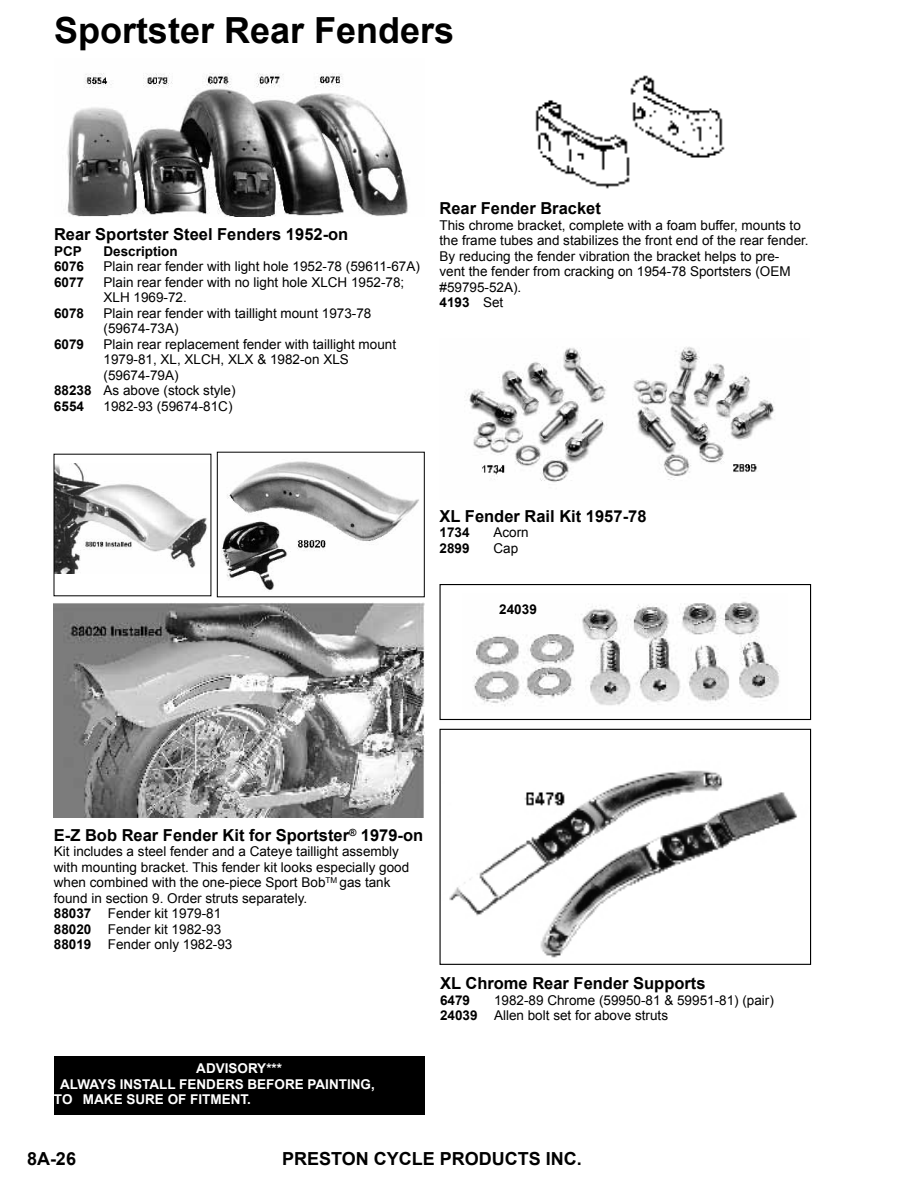
<style>
.page{position:relative;width:918px;height:1188px;background:#fff}
.page>*{position:absolute;margin:0;border:0;box-sizing:border-box;transform-origin:0 0}
.t1{font:700 36px "Arial";color:#000}
.t2{font:700 18px "Arial";color:#000}
.t3{font:700 16.5px "Arial";color:#000}
.t4{font:13.5px/15.6px "Arial";color:#000}
.t5{font:700 13.5px "Arial";color:#fff}
.t6{font:700 13.5px "Arial";color:#000}
.s1{font-weight:700}
</style>
<div class="page">
<div style="left:54px;top:1056px;width:370px;height:58px;background:#000"></div>
<img style="left:535px;top:75px;width:190px;height:114px">
<img style="left:221px;top:461px;width:198px;height:129px">
<img style="left:67px;top:73px;width:341px;height:144px">
<img style="left:56px;top:464px;width:152px;height:109px">
<div style="left:54px;top:454px;width:157px;height:142px;border:1px solid #000"></div>
<img style="left:464px;top:346px;width:311px;height:136px">
<img style="left:473px;top:601px;width:307px;height:105px">
<div style="left:440px;top:584px;width:371px;height:136px;border:1px solid #000"></div>
<img style="left:449px;top:770px;width:348px;height:188px">
<div style="left:440px;top:729px;width:371px;height:236px;border:1px solid #000"></div>
<img style="left:54px;top:603px;width:370px;height:214px">
<h1 class="t1" style="left:54px;top:7px;width:402px">Sportster Rear Fenders</h1>
<p class="t3" style="left:54px;top:223px;width:296px">Rear Sportster Steel Fenders 1952-on</p>
<p class="t6" style="left:54px;top:242px;width:29px">PCP</p>
<p class="t6" style="left:104px;top:242px;width:76px">Description</p>
<p class="t6" style="left:54px;top:257px;width:32px">6076</p>
<p class="t4" style="left:104px;top:259px;width:318px">Plain rear fender with light hole 1952-78 (59611-67A)</p>
<p class="t6" style="left:54px;top:273px;width:32px">6077</p>
<p class="t4" style="left:104px;top:274px;width:302px">Plain rear fender with no light hole XLCH 1952-78;<br>XLH 1969-72.</p>
<p class="t6" style="left:54px;top:304px;width:32px">6078</p>
<p class="t4" style="left:104px;top:305px;width:269px">Plain rear fender with taillight mount 1973-78 (59674-73A)</p>
<p class="t6" style="left:54px;top:335px;width:32px">6079</p>
<p class="t4" style="left:104px;top:336px;width:294px">Plain rear replacement fender with taillight mount</p>
<p class="t4" style="left:104px;top:352px;width:247px">1979-81, XL, XLCH, XLX &amp; 1982-on XLS</p>
<p class="t4" style="left:104px;top:367px;width:77px">(59674-79A)</p>
<p class="t4" style="left:54px;top:383px;width:183px"><span class="s1">88238</span> As above (stock style)</p>
<p class="t6" style="left:54px;top:397px;width:32px">6554</p>
<p class="t4" style="left:104px;top:399px;width:131px">1982-93 (59674-81C)</p>
<p class="t3" style="left:440px;top:197px;width:163px">Rear Fender Bracket</p>
<p class="t4" style="left:440px;top:217px;width:371px">This chrome bracket, complete with a foam buffer, mounts to the frame tubes and stabilizes the front end of the rear fender.<br>By reducing the fender vibration the bracket helps to pre-<br>vent the fender from cracking on 1954-78 Sportsters (OEM #59795-52A).<br><span class="s1">4193</span> Set</p>
<p class="t3" style="left:440px;top:505px;width:208px">XL Fender Rail Kit 1957-78</p>
<p class="t6" style="left:440px;top:523px;width:32px">1734</p>
<p class="t4" style="left:494px;top:525px;width:37px">Acorn</p>
<p class="t6" style="left:440px;top:539px;width:32px">2899</p>
<p class="t4" style="left:494px;top:540px;width:26px">Cap</p>
<p class="t6" style="left:499px;top:600px;width:39px">24039</p>
<p class="t3" style="left:54px;top:824px;width:371px">E-Z Bob Rear Fender Kit for Sportster<sup>®</sup> 1979-on</p>
<p class="t4" style="left:54px;top:844px;width:357px">Kit includes a steel fender and a Cateye taillight assembly with mounting bracket. This fender kit looks especially good when combined with the one-piece Sport Bob<sup>TM</sup> gas tank found in section 9. Order struts separately.<br><span class="s1">88037</span> Fender kit 1979-81<br><span class="s1">88020</span> Fender kit 1982-93<br><span class="s1">88019</span> Fender only 1982-93</p>
<p class="t5" style="left:196px;top:1059px;width:87px">ADVISORY***</p>
<p class="t5" style="left:60px;top:1075px;width:316px">ALWAYS INSTALL FENDERS BEFORE PAINTING,</p>
<p class="t5" style="left:54px;top:1090px;width:198px">TO MAKE SURE OF FITMENT.</p>
<p class="t3" style="left:440px;top:972px;width:267px">XL Chrome Rear Fender Supports</p>
<p class="t6" style="left:440px;top:991px;width:32px">6479</p>
<p class="t4" style="left:440px;top:992px;width:335px;text-indent:54px">1982-89 Chrome (59950-81 &amp; 59951-81) (pair)<br><span class="s1">24039</span> Allen bolt set for above struts</p>
<h2 class="t2" style="left:27px;top:1147px;width:51px">8A-26</h2>
<h2 class="t2" style="left:282px;top:1147px;width:301px">PRESTON CYCLE PRODUCTS INC.</h2>
</div>
